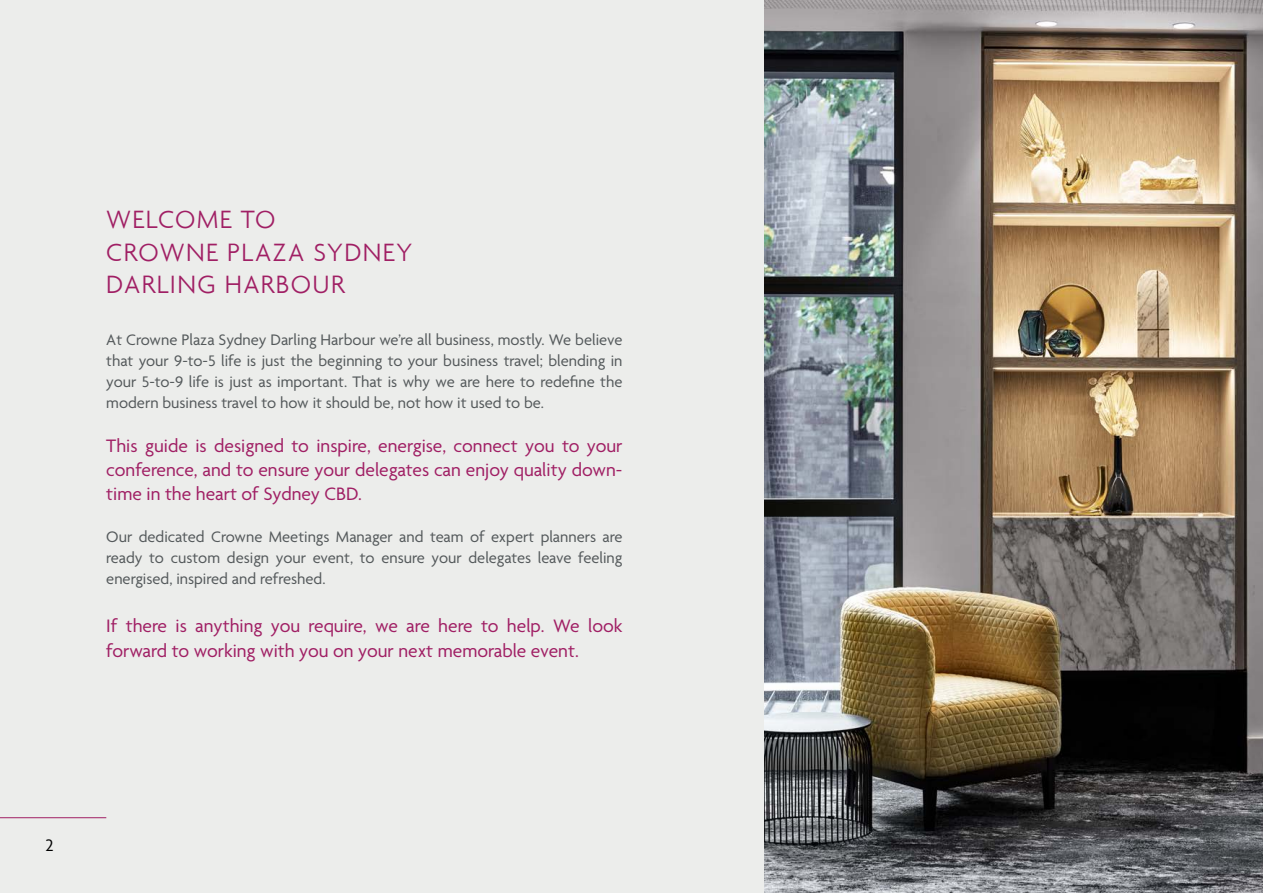
<style>
.page{position:relative;width:1263px;height:893px;background:#ecedeb}
.page>*{position:absolute;margin:0;border:0;box-sizing:border-box;transform-origin:0 0}
.t1{font:300 27px/32.4px "Agenda";letter-spacing:.05em;color:#a01f64}
.t2{font:19.5px/24px "Agenda";color:#a01f64;text-align:justify}
.t3{font:18px "Agenda";color:#000}
.t4{font:16.5px/21px "Agenda";color:#54595b;text-align:justify}
</style>
<div class="page">
<hr style="left:0;top:817px;width:106px;height:1px;background:#a01f64">
<img style="left:765px;top:0;width:498px;height:893px">
<h1 class="t1" style="left:106px;top:203px;width:308px">WELCOME TO<br>CROWNE PLAZA SYDNEY<br>DARLING HARBOUR</h1>
<p class="t4" style="left:106px;top:330px;width:518px">At Crowne Plaza Sydney Darling Harbour we’re all business, mostly. We believe that your 9-to-5 life is just the beginning to your business travel; blending in your 5-to-9 life is just as important. That is why we are here to redefine the modern business travel to how it should be, not how it used to be.</p>
<p class="t2" style="left:106px;top:435px;width:518px">This guide is designed to inspire, energise, connect you to your conference, and to ensure your delegates can enjoy quality down&shy;time in the heart of Sydney CBD.</p>
<p class="t4" style="left:106px;top:527px;width:518px">Our dedicated Crowne Meetings Manager and team of expert planners are ready to custom design your event, to ensure your delegates leave feeling energised, inspired and refreshed.</p>
<p class="t2" style="left:106px;top:614px;width:518px;line-height:25.2px">If there is anything you require, we are here to help. We look forward to working with you on your next memorable event.</p>
<p class="t3" style="left:46px;top:835px;width:10px">2</p>
</div>
